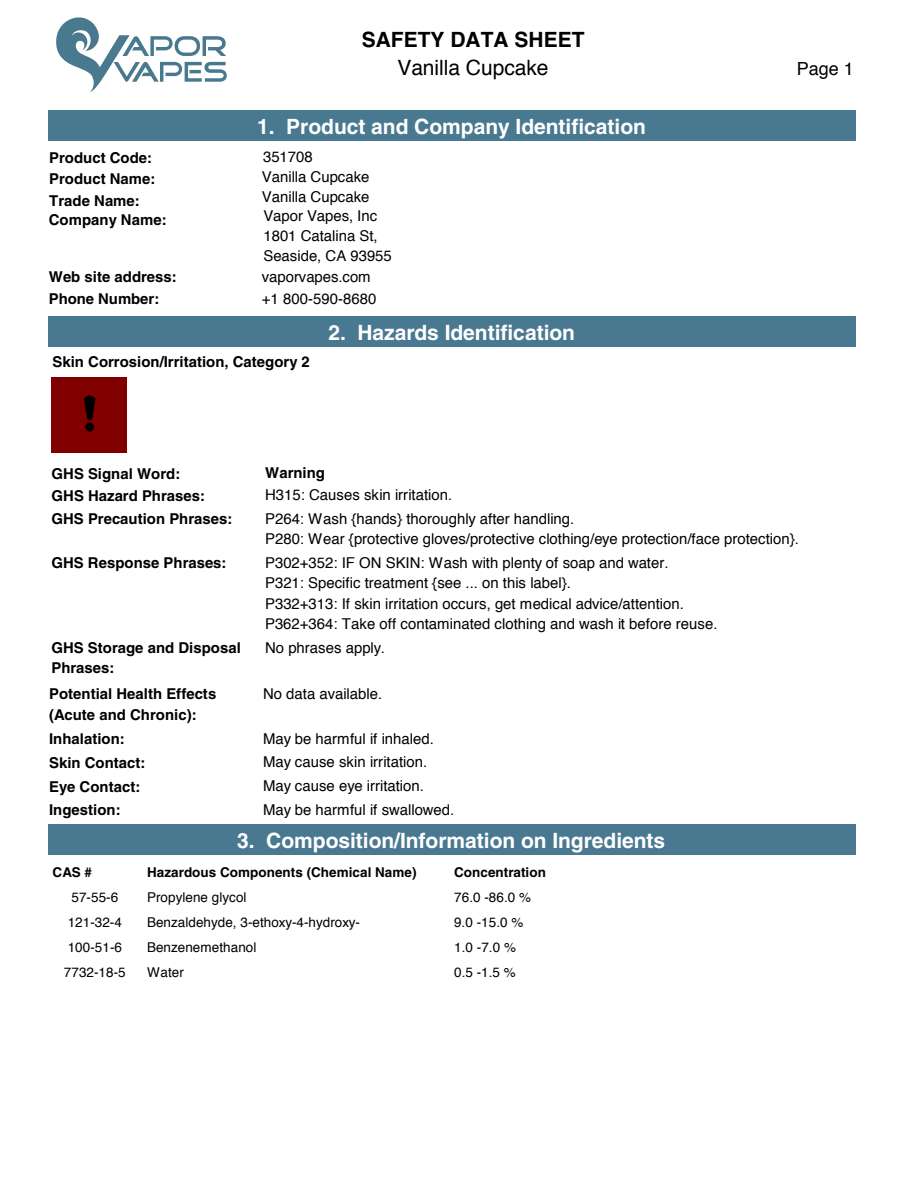
<style>
.page{position:relative;width:918px;height:1188px;background:#fff}
.page>*{position:absolute;margin:0;border:0;box-sizing:border-box;transform-origin:0 0}
.t1{font:700 21px "Helvetica";letter-spacing:-.005em;color:#fff}
.t2{font:700 21px "Helvetica";color:#000}
.t3{font:21px "Helvetica";color:#000}
.t4{font:18px "Helvetica";color:#000}
.t5{font:15px/19.8px "Helvetica";color:#000}
.t6{font:700 15px/21.3px "Helvetica";color:#000}
.t7{font:13.5px "Helvetica";letter-spacing:.005em;color:#000}
.t8{font:700 13.5px "Helvetica";letter-spacing:.005em;color:#000}
</style>
<div class="page">
<div style="left:49px;top:111px;width:807px;height:30px;background:#497990"></div>
<div style="left:52px;top:378px;width:74px;height:74px;background:#800000"></div>
<div style="left:49px;top:317px;width:807px;height:30px;background:#497990"></div>
<div style="left:49px;top:825px;width:807px;height:30px;background:#497990"></div>
<svg style="left:56px;top:17px;width:171px;height:75px"></svg>
<h1 class="t2" style="left:362px;top:27px;width:224px">SAFETY DATA SHEET</h1>
<h1 class="t3" style="left:397px;top:52px;width:153px">Vanilla Cupcake</h1>
<p class="t4" style="left:797px;top:54px;width:59px">Page 1</p>
<p class="t6" style="left:49px;top:147px;width:108px">Product Code:<br>Product Name:<br>Trade Name:</p>
<p class="t6" style="left:49px;top:209px;width:119px">Company Name:</p>
<h1 class="t1" style="left:257px;top:114px;width:390px">1. Product and Company Identification</h1>
<p class="t5" style="left:262px;top:148px;width:131px">351708<br>Vanilla Cupcake<br>Vanilla Cupcake<br>Vapor Vapes, Inc<br>1801 Catalina St,<br>Seaside, CA 93955</p>
<p class="t6" style="left:49px;top:266px;width:129px">Web site address:</p>
<p class="t5" style="left:262px;top:267px;width:110px">vaporvapes.com</p>
<p class="t6" style="left:49px;top:288px;width:112px">Phone Number:</p>
<p class="t5" style="left:262px;top:289px;width:116px">+1 800-590-8680</p>
<p class="t6" style="left:53px;top:351px;width:259px">Skin Corrosion/Irritation, Category 2</p>
<h1 class="t1" style="left:328px;top:320px;width:248px">2. Hazards Identification</h1>
<p class="t6" style="left:52px;top:463px;width:130px">GHS Signal Word:</p>
<p class="t6" style="left:265px;top:462px;width:61px">Warning</p>
<p class="t6" style="left:52px;top:485px;width:155px">GHS Hazard Phrases:</p>
<p class="t5" style="left:265px;top:486px;width:188px">H315: Causes skin irritation.</p>
<p class="t6" style="left:52px;top:508px;width:182px">GHS Precaution Phrases:</p>
<p class="t6" style="left:51px;top:552px;width:177px">GHS Response Phrases:</p>
<p class="t5" style="left:265px;top:509px;width:535px;line-height:20.4px">P264: Wash {hands} thoroughly after handling.<br>P280: Wear {protective gloves/protective clothing/eye protection/face protection}.</p>
<p class="t5" style="left:265px;top:553px;width:454px;line-height:20.4px">P302+352: IF ON SKIN: Wash with plenty of soap and water.<br>P321: Specific treatment {see ... on this label}.<br>P332+313: If skin irritation occurs, get medical advice/attention.<br>P362+364: Take off contaminated clothing and wash it before reuse.</p>
<p class="t6" style="left:51px;top:637px;width:191px">GHS Storage and Disposal</p>
<p class="t5" style="left:265px;top:638px;width:121px">No phrases apply.</p>
<p class="t6" style="left:51px;top:657px;width:64px">Phrases:</p>
<p class="t6" style="left:49px;top:683px;width:169px">Potential Health Effects</p>
<p class="t5" style="left:263px;top:684px;width:121px">No data available.</p>
<p class="t6" style="left:49px;top:704px;width:149px">(Acute and Chronic):</p>
<p class="t6" style="left:49px;top:728px;width:77px">Inhalation:</p>
<p class="t5" style="left:263px;top:729px;width:172px">May be harmful if inhaled.</p>
<p class="t6" style="left:49px;top:752px;width:98px">Skin Contact:</p>
<p class="t5" style="left:263px;top:753px;width:166px">May cause skin irritation.</p>
<p class="t6" style="left:49px;top:799px;width:73px">Ingestion:</p>
<p class="t5" style="left:263px;top:800px;width:193px">May be harmful if swallowed.</p>
<p class="t6" style="left:49px;top:776px;width:93px">Eye Contact:</p>
<p class="t5" style="left:263px;top:777px;width:162px">May cause eye irritation.</p>
<h1 class="t1" style="left:237px;top:828px;width:429px">3. Composition/Information on Ingredients</h1>
<p class="t8" style="left:454px;top:864px;width:93px">Concentration</p>
<p class="t7" style="left:147px;top:887px;width:101px">P l ocy l gene l ypo r</p>
<p class="t8" style="left:53px;top:864px;width:41px">CAS #</p>
<p class="t8" style="left:147px;top:864px;width:271px">Hazardous Components (Chemical Name)</p>
<p class="t7" style="left:72px;top:887px;width:48px">6-55-75</p>
<p class="t7" style="left:454px;top:887px;width:78px">%0.68-0.67</p>
<p class="t7" style="left:68px;top:912px;width:56px">121-32-4</p>
<p class="t7" style="left:147px;top:912px;width:215px">Benzaldehyde, 3-ethoxy-4-hydroxy-</p>
<p class="t7" style="left:454px;top:912px;width:71px">9.0 -15.0 %</p>
<p class="t7" style="left:147px;top:937px;width:111px">B menezne l onah t e</p>
<p class="t7" style="left:68px;top:937px;width:56px">6-15-001</p>
<p class="t7" style="left:454px;top:937px;width:63px">%0.7-0.1</p>
<p class="t7" style="left:64px;top:962px;width:63px">7732-18-5</p>
<p class="t7" style="left:147px;top:962px;width:38px">Water</p>
<p class="t7" style="left:454px;top:962px;width:63px">0.5 -1.5 %</p>
</div>
